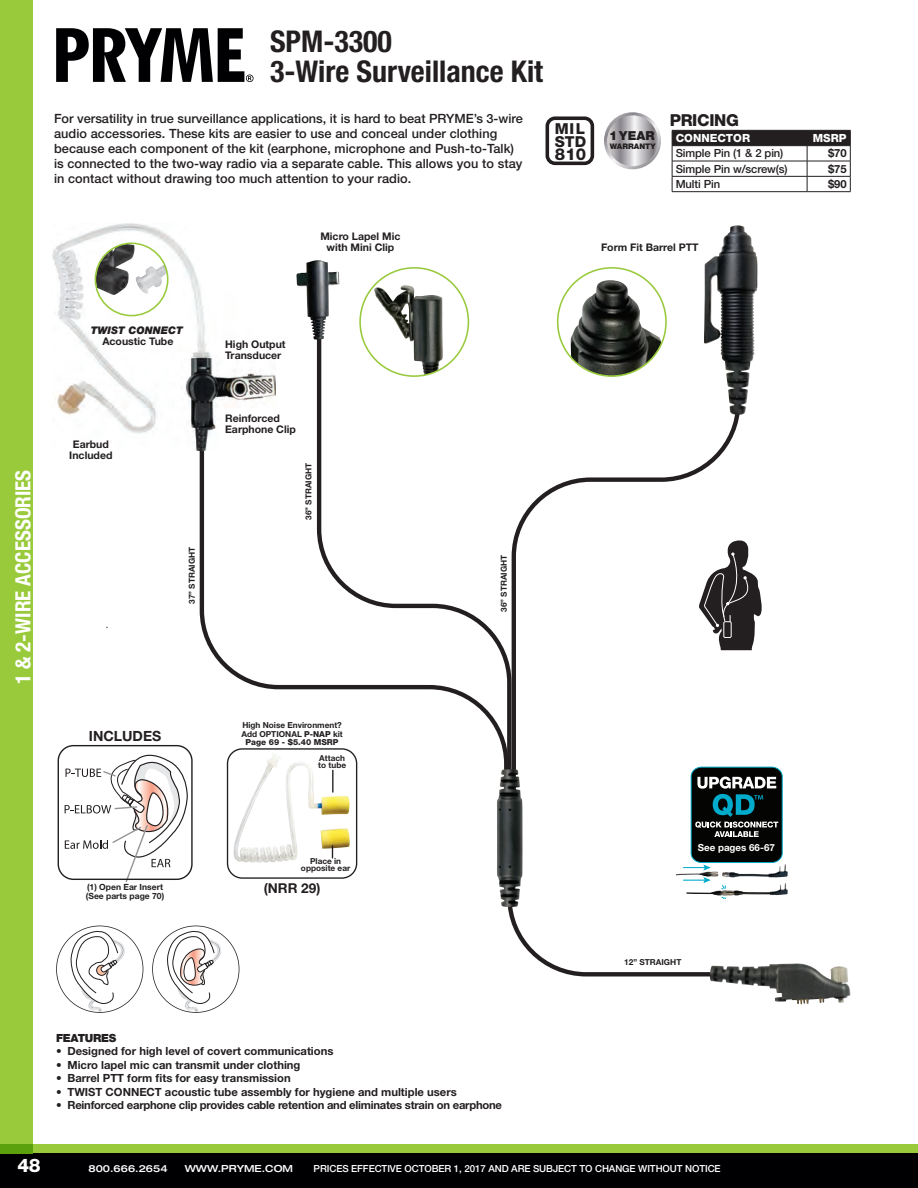
<style>
.page{position:relative;width:918px;height:1188px;background:#fff}
.page>*{position:absolute;margin:0;border:0;box-sizing:border-box;transform-origin:0 0}
.t1{font:700 condensed 30px "Helvetica Neue LT Std";color:#231f20}
.t2{font:700 condensed 21px "Helvetica Neue LT Std";color:#fff}
.t3{font:800 18.75px "Helvetica Neue LT Std";color:#fff}
.t4{font:800 16.5px "Helvetica Neue LT Std";letter-spacing:-.02em;color:#231f20}
.t5{font:800 15.15px/12.9px "Helvetica Neue LT Std";letter-spacing:.035em;color:#231f20}
.t6{font:700 14.1px "Helvetica Neue LT Std";color:#231f20}
.t7{font:700 13.65px "Helvetica Neue LT Std";color:#231f20}
.t8{font:500 12.75px/15px "Helvetica Neue LT Std";letter-spacing:.005em;color:#231f20}
.t9{font:900 12.45px "Helvetica Neue LT Std";color:#231f20}
.t10{font:700 11.25px "Helvetica Neue LT Std";color:#231f20}
.t11{font:700 11.25px "Helvetica Neue LT Std";letter-spacing:-.02em;color:#231f20}
.t12{font:500 11.25px "Helvetica Neue LT Std";letter-spacing:-.01em;color:#231f20}
.t13{font:800 11.25px "Helvetica Neue LT Std";color:#fff}
.t14{font:900 11.25px "Helvetica Neue LT Std";letter-spacing:-.025em;color:#231f20}
.t15{font:700 10.5px "Helvetica Neue LT Std";color:#231f20}
.t16{font:italic 900 10.5px "Helvetica Neue LT Std";color:#231f20}
.t17{font:500 9.75px "Helvetica Neue LT Std";letter-spacing:-.01em;color:#fff}
.t18{font:500 expanded 9.75px "Helvetica Neue LT Std";color:#fff}
.t19{font:700 9.75px "Helvetica Neue LT Std";color:#fff}
.t20{font:700 8.55px/9.1px "Helvetica Neue LT Std";color:#231f20}
.t21{font:700 8.25px/7.5px "Helvetica Neue LT Std";color:#231f20;text-align:center}
.t22{font:900 7.65px "Helvetica Neue LT Std";color:#231f20}
.s1{font-weight:800}
</style>
<div class="page">
<div style="left:0;top:1153px;width:918px;height:35px;background:#000002"></div>
<svg style="left:56px;top:28px;width:198px;height:54px"></svg>
<div style="left:0;top:0;width:32px;height:1153px;background:#99ca3b"></div>
<svg style="left:508px;top:803px;width:294px;height:174px"></svg>
<svg style="left:199px;top:451px;width:159px;height:428px"></svg>
<img style="left:710px;top:964px;width:114px;height:41px">
<svg style="left:315px;top:283px;width:194px;height:498px"></svg>
<img style="left:373px;top:285px;width:70px;height:90px">
<div style="left:359px;top:267px;width:110px;height:110px;border:2px solid #99ca3e;border-radius:50%"></div>
<img style="left:52px;top:224px;width:224px;height:227px">
<img style="left:96px;top:244px;width:72px;height:51px">
<div style="left:95px;top:242px;width:74px;height:74px;border:2px solid #99ca3e;border-radius:50%"></div>
<img style="left:296px;top:260px;width:44px;height:80px">
<svg style="left:509px;top:305px;width:234px;height:498px"></svg>
<img style="left:704px;top:227px;width:30px;height:145px">
<img style="left:497px;top:769px;width:26px;height:138px">
<img style="left:571px;top:280px;width:91px;height:96px">
<div style="left:557px;top:267px;width:110px;height:110px;border:2px solid #99ca3e;border-radius:50%"></div>
<svg style="left:698px;top:537px;width:64px;height:113px"></svg>
<div style="left:723px;top:621px;width:9px;height:17px;border:1px solid #fff"></div>
<div style="left:691px;top:767px;width:91px;height:96px;background:#040503;border-radius:10px"></div>
<div style="left:691px;top:767px;width:92px;height:96px;border:1px solid #00abcb;border-radius:10px"></div>
<svg style="left:695px;top:777px;width:83px;height:60px"></svg>
<img style="left:686px;top:883px;width:102px;height:13px">
<svg style="left:683px;top:877px;width:27px;height:6px"></svg>
<svg style="left:683px;top:865px;width:27px;height:5px"></svg>
<img style="left:722px;top:864px;width:66px;height:13px">
<img style="left:676px;top:871px;width:42px;height:6px">
<svg style="left:672px;top:130px;width:179px;height:61px"></svg>
<hr style="left:672px;top:191px;width:135px;height:1px;background:#231f20">
<hr style="left:807px;top:191px;width:44px;height:1px;background:#231f20">
<svg style="left:152px;top:926px;width:87px;height:87px"></svg>
<svg style="left:56px;top:926px;width:87px;height:87px"></svg>
<svg style="left:65px;top:744px;width:123px;height:139px"></svg>
<div style="left:58px;top:745px;width:135px;height:135px;border:1px solid #231f20;border-radius:15px"></div>
<img style="left:233px;top:754px;width:117px;height:109px">
<hr style="left:332px;top:770px;width:2px;height:22px;background:#231f20">
<svg style="left:332px;top:846px;width:1px;height:12px"></svg>
<div style="left:227px;top:748px;width:130px;height:131px;border:1px solid #231f20;border-radius:15px"></div>
<div style="left:0;top:1144px;width:918px;height:11px;background:#99ca3b"></div>
<svg style="left:604px;top:112px;width:57px;height:57px"></svg>
<div style="left:546px;top:116px;width:48px;height:49px;border:4px solid #211d1e;border-radius:8px"></div>
<div style="left:548px;top:119px;width:44px;height:44px;background:#fff;border-radius:8px"></div>
<div style="left:546px;top:117px;width:48px;height:48px;border:3px solid #231f20;border-radius:8px"></div>
<p class="t1" style="left:270px;top:23px;width:124px">SPM-3300</p>
<p class="t1" style="left:270px;top:53px;width:275px">3-Wire Surveillance Kit</p>
<p class="t8" style="left:54px;top:111px;width:470px">For versatility in true surveillance applications, it is hard to beat PRYME’s 3-wire audio accessories. These kits are easier to use and conceal under clothing because each component of the kit (earphone, microphone and Push-to-Talk)</p>
<p class="t8" style="left:54px;top:156px;width:470px">is connected to the two-way radio via a separate cable. This allows you to stay in contact without drawing too much attention to your radio.</p>
<p class="t5" style="left:555px;top:122px;width:33px">MIL<br>STD</p>
<p class="t4" style="left:555px;top:144px;width:33px">810</p>
<p class="t9" style="left:609px;top:128px;width:47px">1 YEAR</p>
<p class="t22" style="left:610px;top:142px;width:47px">WARRANTY</p>
<p class="t4" style="left:670px;top:110px;width:71px">PRICING</p>
<p class="t13" style="left:676px;top:131px;width:76px">CONNECTOR</p>
<p class="t13" style="left:813px;top:131px;width:35px">MSRP</p>
<p class="t12" style="left:676px;top:147px;width:109px">Simple Pin (1 &amp; 2 pin)</p>
<p class="t10" style="left:828px;top:146px;width:20px">$70</p>
<p class="t12" style="left:676px;top:162px;width:113px">Simple Pin w/screw(s)</p>
<p class="t10" style="left:828px;top:162px;width:20px">$75</p>
<p class="t12" style="left:676px;top:177px;width:46px">Multi Pin</p>
<p class="t10" style="left:828px;top:177px;width:20px">$90</p>
<p class="t15" style="left:320px;top:230px;width:82px">Micro Lapel Mic</p>
<p class="t15" style="left:327px;top:241px;width:69px">with Mini Clip</p>
<p class="t15" style="left:601px;top:240px;width:99px">Form Fit Barrel PTT</p>
<p class="t2" style="left:10px;top:684px;width:216px;rotate:-90deg">1 &amp; 2-WIRE ACCESSORIES</p>
<p class="t16" style="left:91px;top:324px;width:94px">TWIST CONNECT</p>
<p class="t15" style="left:102px;top:335px;width:72px">Acoustic Tube</p>
<p class="t15" style="left:73px;top:438px;width:37px">Earbud</p>
<p class="t15" style="left:69px;top:449px;width:45px">Included</p>
<p class="t21" style="left:188px;top:604px;width:59px;rotate:-90deg">37” STRAIGHT</p>
<p class="t15" style="left:225px;top:337px;width:62px">High Output</p>
<p class="t15" style="left:225px;top:349px;width:58px">Transducer</p>
<p class="t15" style="left:225px;top:412px;width:56px">Reinforced</p>
<p class="t15" style="left:225px;top:423px;width:72px">Earphone Clip</p>
<p class="t21" style="left:305px;top:520px;width:59px;rotate:-90deg">36” STRAIGHT</p>
<p class="t6" style="left:89px;top:727px;width:74px">INCLUDES</p>
<p class="t21" style="left:241px;top:720px;width:103px;line-height:8.9px">High Noise Environment?<br>Add OPTIONAL <span class="s1">P-NAP</span> kit<br><span class="s1">Page 69 - $5.40 MSRP</span></p>
<p class="t21" style="left:318px;top:754px;width:29px;text-align:left">Attach to tube</p>
<p class="t21" style="left:500px;top:612px;width:59px;rotate:-90deg">36” STRAIGHT</p>
<p class="t20" style="left:86px;top:882px;width:80px">(1) Open Ear Insert (See parts page 70)</p>
<p class="t21" style="left:301px;top:857px;width:51px">Place in opposite ear</p>
<p class="t7" style="left:264px;top:879px;width:58px">(NRR 29)</p>
<p class="t14" style="left:56px;top:1031px;width:62px">FEATURES</p>
<p class="t10" style="left:56px;top:1044px;width:279px">• Designed for high level of covert communications</p>
<p class="t10" style="left:56px;top:1058px;width:246px">• Micro lapel mic can transmit under clothing</p>
<p class="t10" style="left:56px;top:1071px;width:236px">• Barrel PTT form fits for easy transmission</p>
<p class="t10" style="left:56px;top:1085px;width:402px">• TWIST CONNECT acoustic tube assembly for hygiene and multiple users</p>
<p class="t11" style="left:56px;top:1098px;width:447px">• Reinforced earphone clip provides cable retention and eliminates strain on earphone</p>
<p class="t19" style="left:698px;top:842px;width:79px">See pages 66-67</p>
<p class="t21" style="left:624px;top:958px;width:59px">12” STRAIGHT</p>
<h3 class="t3" style="left:17px;top:1154px;width:25px">48</h3>
<p class="t18" style="left:89px;top:1163px;width:81px">800.666.2654</p>
<p class="t18" style="left:185px;top:1163px;width:110px">WWW.PRYME.COM</p>
<p class="t17" style="left:314px;top:1163px;width:409px">PRICES EFFECTIVE OCTOBER 1, 2017 AND ARE SUBJECT TO CHANGE WITHOUT NOTICE</p>
</div>
